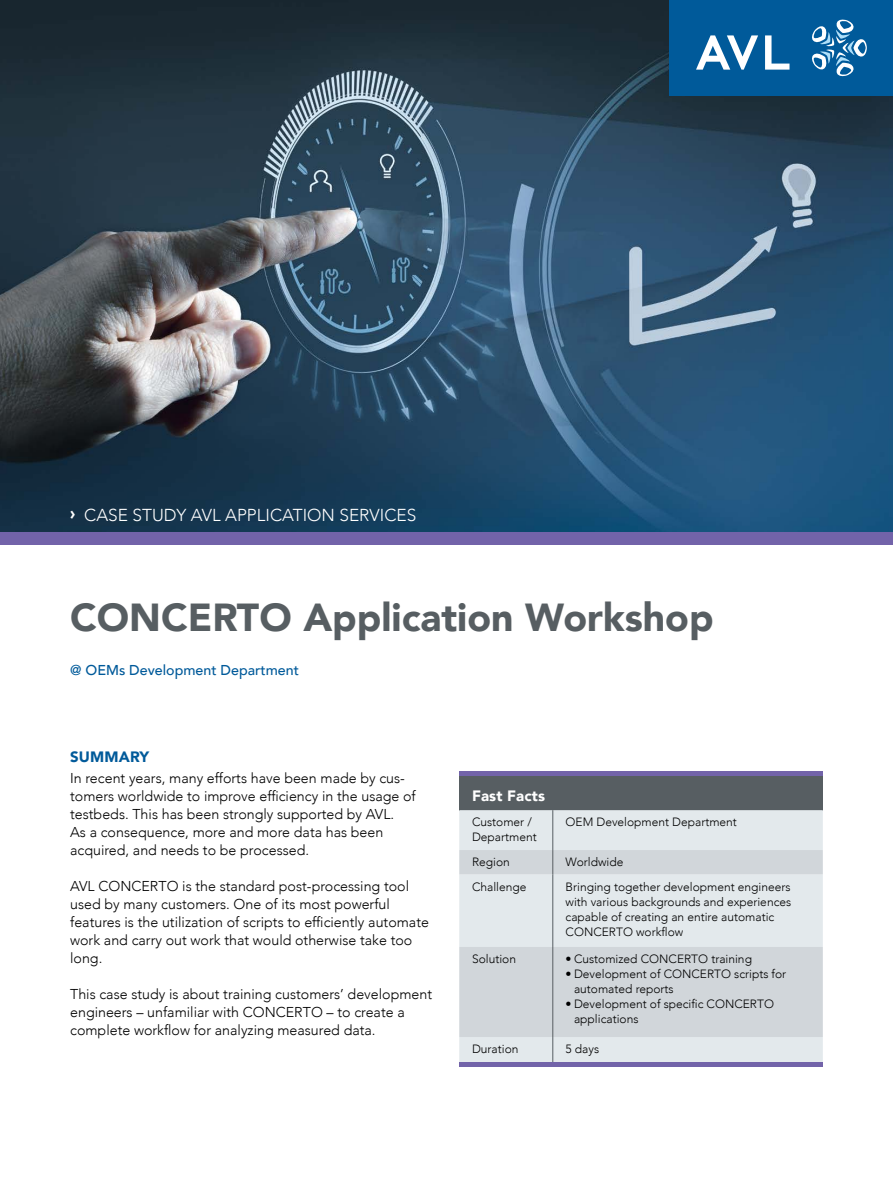
<style>
.page{position:relative;width:893px;height:1187px;background:#fff}
.page>*{position:absolute;margin:0;border:0;box-sizing:border-box;transform-origin:0 0}
.t1{font:900 39px "Avenir";color:#575e62}
.t2{font:300 17.25px "Avenir";color:#fff}
.t3{font:900 15px "Avenir";letter-spacing:.01em;color:#fff}
.t4{font:900 15px "Avenir";letter-spacing:.01em;color:#005a9a}
.t5{font:300 14.25px/18px "Avenir";color:#000}
.t6{font:500 14.25px "Avenir";color:#005a9a}
.t7{font:300 12px/15px "Avenir";color:#000}
.s1{font-weight:900}
</style>
<div class="page">
<div style="left:459px;top:771px;width:364px;height:5px;background:#7263a9"></div>
<div style="left:459px;top:776px;width:364px;height:34px;background:#575e62"></div>
<div style="left:459px;top:810px;width:364px;height:251px;background:#e3e9ec"></div>
<svg style="left:459px;top:850px;width:364px;height:186px;background:#d7dde0"></svg>
<div style="left:459px;top:1061px;width:364px;height:5px;background:#7263a9"></div>
<hr style="left:552px;top:810px;width:1px;height:40px;background:#575e62">
<svg style="left:552px;top:850px;width:1px;height:24px"></svg>
<hr style="left:552px;top:874px;width:1px;height:72px;background:#575e62">
<hr style="left:552px;top:946px;width:1px;height:90px;background:#575e62">
<svg style="left:552px;top:1036px;width:1px;height:25px"></svg>
<img style="left:0;top:0;width:893px;height:531px">
<div style="left:0;top:531px;width:893px;height:13px;background:#7263a9"></div>
<div style="left:670px;top:0;width:223px;height:96px;background:#005a9a"></div>
<svg style="left:812px;top:19px;width:55px;height:58px"></svg>
<svg style="left:696px;top:35px;width:93px;height:35px"></svg>
<p class="t2" style="left:70px;top:504px;width:348px"><span class="s1">›</span> CASE STUDY AVL APPLICATION SERVICES</p>
<h1 class="t1" style="left:70px;top:583px;width:645px">CONCERTO Application Workshop</h1>
<p class="t6" style="left:70px;top:658px;width:230px">@ OEMs Development Department</p>
<p class="t4" style="left:70px;top:744px;width:80px">SUMMARY</p>
<p class="t5" style="left:70px;top:769px;width:347px">In recent years, many efforts have been made by cus&shy;tomers worldwide to improve efficiency in the usage of testbeds. This has been strongly supported by AVL.<br>As a consequence, more and more data has been acquired, and needs to be processed.</p>
<p class="t5" style="left:70px;top:877px;width:360px">AVL CONCERTO is the standard post-processing tool used by many customers. One of its most powerful features is the utilization of scripts to efficiently automate work and carry out work that would otherwise take too long.</p>
<p class="t5" style="left:70px;top:985px;width:363px">This case study is about training customers’ development engineers – unfamiliar with CONCERTO – to create a complete workflow for analyzing measured data.</p>
<p class="t3" style="left:472px;top:782px;width:75px">Fast Facts</p>
<p class="t7" style="left:472px;top:814px;width:66px">Customer /<br>Department</p>
<p class="t7" style="left:566px;top:814px;width:173px">OEM Development Department</p>
<p class="t7" style="left:472px;top:854px;width:39px">Region</p>
<p class="t7" style="left:566px;top:854px;width:59px">Worldwide</p>
<p class="t7" style="left:472px;top:879px;width:56px">Challenge</p>
<p class="t7" style="left:566px;top:879px;width:227px">Bringing together development engineers with various backgrounds and experiences capable of creating an entire automatic CONCERTO workflow</p>
<p class="t7" style="left:472px;top:951px;width:46px">Solution</p>
<p class="t7" style="left:566px;top:951px;width:188px">• Customized CONCERTO training</p>
<p class="t7" style="left:574px;top:966px;width:214px;text-indent:-9px">• Development of CONCERTO scripts for automated reports</p>
<p class="t7" style="left:574px;top:996px;width:201px;text-indent:-9px">• Development of specific CONCERTO applications</p>
<p class="t7" style="left:472px;top:1041px;width:48px">Duration</p>
<p class="t7" style="left:566px;top:1041px;width:35px">5 days</p>
</div>
